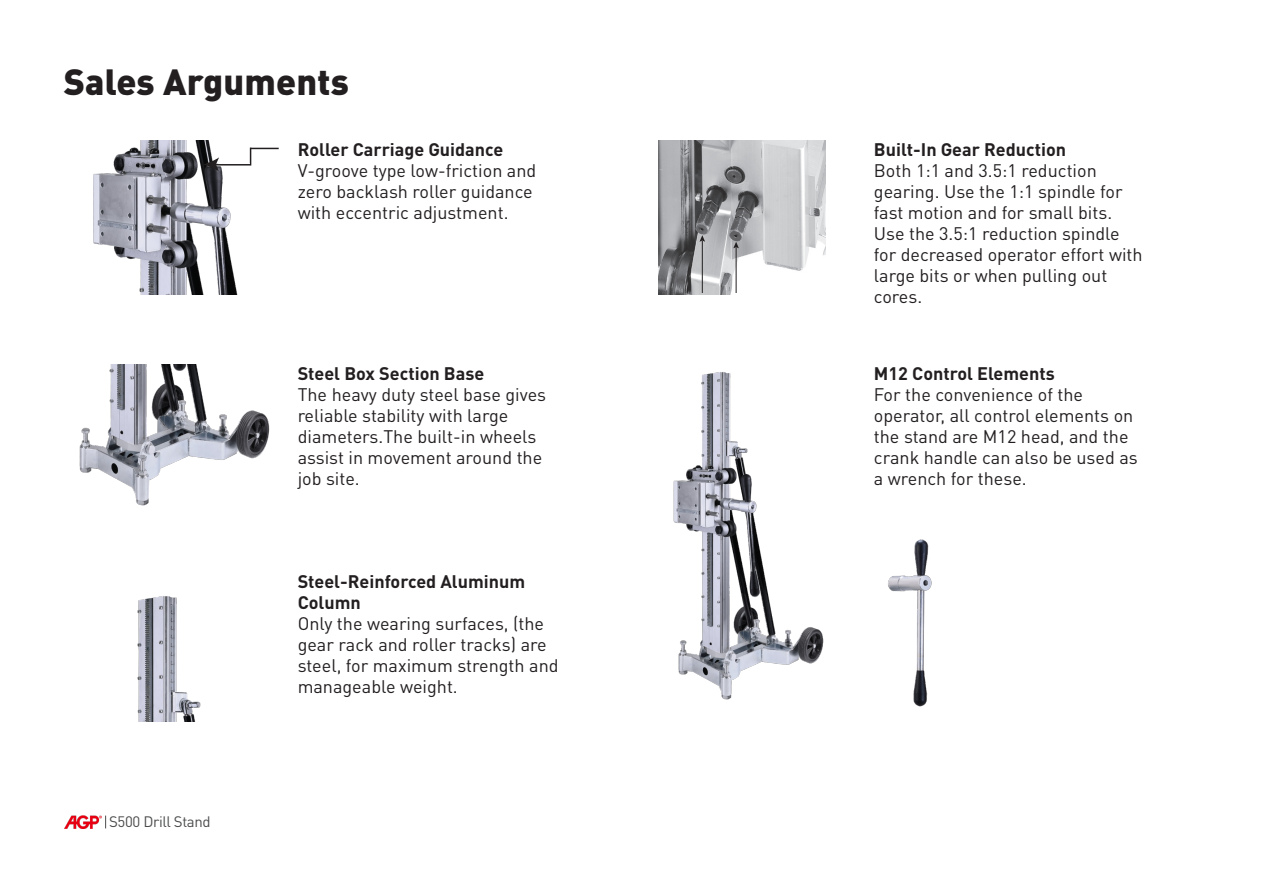
<style>
.page{position:relative;width:1263px;height:893px;background:#fff}
.page>*{position:absolute;margin:0;border:0;box-sizing:border-box;transform-origin:0 0}
.t1{font:900 36px "DIN Pro";letter-spacing:.005em;color:#231f20}
.t2{font:18px/21px "DIN Pro";color:#231f20}
.t3{font:700 18px/21px "DIN Pro";color:#231f20}
.t4{font:15px "DIN Pro";letter-spacing:-.025em;color:#4b4c4d}
</style>
<div class="page">
<svg style="left:105px;top:816px;width:1px;height:12px"></svg>
<img style="left:65px;top:816px;width:36px;height:12px">
<img style="left:658px;top:140px;width:168px;height:155px">
<img style="left:93px;top:140px;width:145px;height:155px">
<svg style="left:250px;top:148px;width:29px;height:18px"></svg>
<hr style="left:207px;top:163px;width:43px;height:3px;background:#fff">
<hr style="left:208px;top:164px;width:42px;height:2px;background:#231f20">
<img style="left:79px;top:365px;width:191px;height:141px">
<img style="left:137px;top:596px;width:64px;height:125px">
<img style="left:673px;top:372px;width:151px;height:328px">
<img style="left:888px;top:539px;width:44px;height:168px">
<hr style="left:702px;top:241px;width:1px;height:52px;background:#231f20">
<svg style="left:699px;top:235px;width:6px;height:7px"></svg>
<hr style="left:736px;top:247px;width:1px;height:46px;background:#231f20">
<svg style="left:733px;top:242px;width:6px;height:6px"></svg>
<svg style="left:203px;top:157px;width:16px;height:15px"></svg>
<p class="t1" style="left:64px;top:57px;width:287px">Sales Arguments</p>
<p class="t3" style="left:298px;top:138px;width:207px">Roller Carriage Guidance</p>
<p class="t2" style="left:298px;top:159px;width:240px">V-groove type low-friction and zero backlash roller guidance with eccentric adjustment.</p>
<p class="t3" style="left:298px;top:362px;width:188px">Steel Box Section Base</p>
<p class="t2" style="left:298px;top:383px;width:250px">The heavy duty steel base gives reliable stability with large diameters.The built-in wheels assist in movement around the job site.</p>
<p class="t4" style="left:109px;top:812px;width:103px">S500 Drill Stand</p>
<p class="t3" style="left:298px;top:570px;width:229px">Steel-Reinforced Aluminum<br>Column</p>
<p class="t2" style="left:298px;top:612px;width:262px">Only the wearing surfaces, (the gear rack and roller tracks) are steel, for maximum strength and manageable weight.</p>
<p class="t3" style="left:874px;top:138px;width:194px">Built-In Gear Reduction</p>
<p class="t2" style="left:874px;top:159px;width:224px">Both 1:1 and 3.5:1 reduction</p>
<p class="t2" style="left:874px;top:180px;width:250px">gearing. Use the 1:1 spindle for</p>
<p class="t2" style="left:874px;top:201px;width:240px">fast motion and for small bits.</p>
<p class="t2" style="left:874px;top:222px;width:270px">Use the 3.5:1 reduction spindle for decreased operator effort with</p>
<p class="t2" style="left:874px;top:264px;width:235px">large bits or when pulling out</p>
<p class="t2" style="left:874px;top:285px;width:50px">cores.</p>
<p class="t3" style="left:874px;top:362px;width:182px">M12 Control Elements</p>
<p class="t2" style="left:874px;top:383px;width:265px">For the convenience of the operator, all control elements on the stand are M12 head, and the crank handle can also be used as a wrench for these.</p>
</div>
